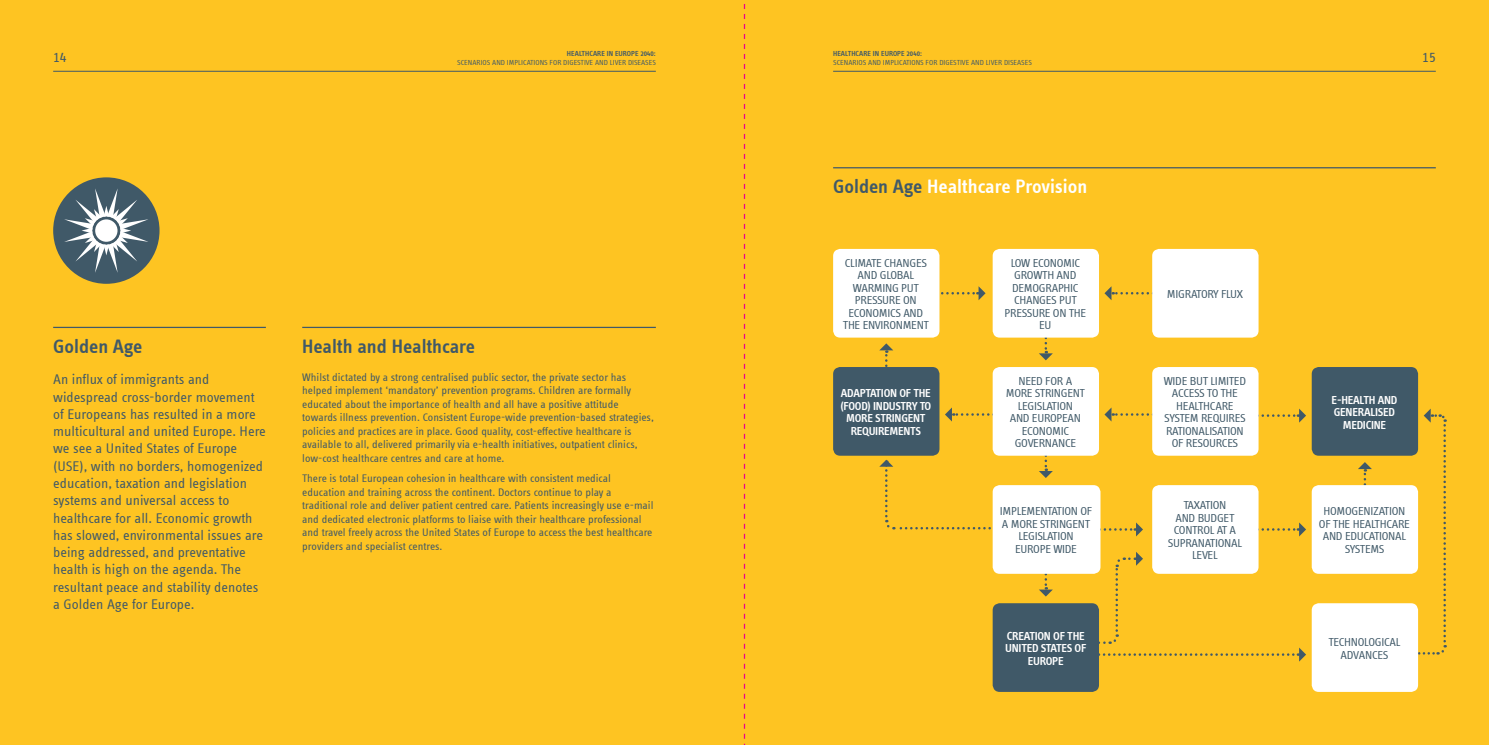
<style>
.page{position:relative;width:1489px;height:745px;background:#fff}
.page>*{position:absolute;margin:0;border:0;box-sizing:border-box;transform-origin:0 0}
.t1{font:600 20px "Info Text Offc Pro";color:#405968}
.t2{font:600 20px "Info Text Offc Pro";color:#fff}
.t3{font:15px "Info Text Offc Pro";color:#405968}
.t4{font:14.38px/17.2px "Info Text Offc Pro";color:#405968}
.t5{font:11.88px/12.5px "Info Text Offc Pro";letter-spacing:-.025em;color:#405968}
.t6{font:600 11.88px/12.5px "Info Text Offc Pro";letter-spacing:-.025em;color:#fff}
.t7{font:11.25px/13.5px "Info Text Offc Pro";color:#405968}
.t8{font:7.5px "Info Text Offc Pro";color:#405968}
.t9{font:600 7.5px "Info Text Offc Pro";color:#405968}
.s1{color:#405968}
</style>
<div class="page">
<div style="left:0;top:0;width:744px;height:744px;background:#fec422"></div>
<div style="left:744px;top:0;width:744px;height:744px;background:#fec422"></div>
<hr style="left:302px;top:326px;width:354px;height:2px;background:#405968">
<hr style="left:53px;top:326px;width:213px;height:2px;background:#405968">
<div style="left:53px;top:177px;width:106px;height:106px;background:#405968;border-radius:50%"></div>
<svg style="left:64px;top:188px;width:85px;height:85px"></svg>
<div style="left:95px;top:219px;width:22px;height:22px;background:#fff;border-radius:50%"></div>
<svg style="left:939px;top:286px;width:46px;height:14px"></svg>
<svg style="left:1038px;top:455px;width:14px;height:22px"></svg>
<svg style="left:1038px;top:573px;width:14px;height:23px"></svg>
<svg style="left:1038px;top:337px;width:14px;height:23px"></svg>
<svg style="left:1358px;top:462px;width:13px;height:23px"></svg>
<svg style="left:879px;top:343px;width:14px;height:24px"></svg>
<svg style="left:1100px;top:522px;width:42px;height:14px"></svg>
<svg style="left:1068px;top:551px;width:237px;height:110px"></svg>
<svg style="left:1258px;top:522px;width:47px;height:14px"></svg>
<svg style="left:1258px;top:408px;width:47px;height:14px"></svg>
<svg style="left:1104px;top:286px;width:48px;height:14px"></svg>
<svg style="left:1104px;top:407px;width:48px;height:14px"></svg>
<svg style="left:1404px;top:408px;width:43px;height:246px"></svg>
<svg style="left:945px;top:407px;width:45px;height:14px"></svg>
<svg style="left:879px;top:459px;width:112px;height:70px"></svg>
<div style="left:1311px;top:603px;width:106px;height:88px;background:#fff;border-radius:7px"></div>
<div style="left:833px;top:249px;width:106px;height:88px;background:#fff;border-radius:7px"></div>
<div style="left:992px;top:249px;width:106px;height:88px;background:#fff;border-radius:7px"></div>
<div style="left:1152px;top:249px;width:106px;height:88px;background:#fff;border-radius:7px"></div>
<div style="left:833px;top:367px;width:106px;height:88px;background:#405968;border-radius:7px"></div>
<div style="left:992px;top:367px;width:106px;height:88px;background:#fff;border-radius:7px"></div>
<div style="left:1152px;top:367px;width:106px;height:88px;background:#fff;border-radius:7px"></div>
<div style="left:1311px;top:367px;width:106px;height:88px;background:#405968;border-radius:7px"></div>
<div style="left:992px;top:485px;width:108px;height:88px;background:#fff;border-radius:7px"></div>
<div style="left:1152px;top:485px;width:106px;height:88px;background:#fff;border-radius:7px"></div>
<div style="left:1311px;top:485px;width:106px;height:88px;background:#fff;border-radius:7px"></div>
<div style="left:992px;top:603px;width:106px;height:88px;background:#405968;border-radius:7px"></div>
<hr style="left:833px;top:167px;width:602px;height:1px;background:#405968">
<svg style="left:743px;top:4px;width:2px;height:740px"></svg>
<hr style="left:833px;top:71px;width:602px;height:1px;background:#405968">
<hr style="left:53px;top:71px;width:603px;height:1px;background:#405968">
<h2 class="t3" style="left:53px;top:48px;width:15px">14</h2>
<p class="t9" style="left:567px;top:49px;width:90px">HEALTHCARE IN EUROPE 2040:</p>
<p class="t8" style="left:457px;top:58px;width:74px">Scenarios and Implicatio</p>
<p class="t8" style="left:539px;top:58px;width:28px">nsfor Digesti</p>
<p class="t8" style="left:586px;top:58px;width:47px">ve and Liver Diseases</p>
<h1 class="t1" style="left:53px;top:334px;width:91px">GOLDEN AGE</h1>
<p class="t4" style="left:53px;top:370px;width:214px">An influx of immigrants and widespread cross-border movement of Europeans has resulted in a more multicultural and united Europe. Here we see a United States of Europe (USE), with no borders, homogenized education, taxation and legislation systems and universal access to healthcare for all. Economic growth has slowed, environmental issues are being addressed, and preventative health is high on the agenda. The resultant peace and stability denotes a Golden Age for Europe.</p>
<h1 class="t1" style="left:302px;top:334px;width:174px">HEALTH AND HEALTHCARE</h1>
<p class="t7" style="left:302px;top:369px;width:353px">Whilst dictated by a strong centralised public sector, the private sector has helped implement ‘mandatory’ prevention programs. Children are formally educated about the importance of health and all have a positive attitude towards illness prevention. Consistent Europe-wide prevention-based strategies, policies and practices are in place. Good quality, cost-effective healthcare is available to all, delivered primarily via e-health initiatives, outpatient clinics, low-cost healthcare centres and care at home.</p>
<p class="t7" style="left:302px;top:471px;width:353px">There is total European cohesion in healthcare with consistent medical education and training across the continent. Doctors continue to play a traditional role and deliver patient centred care. Patients increasingly use e-mail and dedicated electronic platforms to liaise with their healthcare professional and travel freely across the United States of Europe to access the best healthcare providers and specialist centres.</p>
<p class="t9" style="left:833px;top:49px;width:90px">HEALTHCARE IN EUROPE 2040:</p>
<p class="t8" style="left:833px;top:58px;width:200px">Scenarios and I mplications for Digestive and Liver Diseases</p>
<h1 class="t2" style="left:833px;top:174px;width:256px"><span class="s1">GOLDEN AGE</span> HEALTHCARE PROVISION</h1>
<p class="t5" style="left:844px;top:256px;width:16px">Climate</p>
<p class="t5" style="left:884px;top:256px;width:32px">changes</p>
<p class="t5" style="left:857px;top:268px;width:58px">and global</p>
<p class="t5" style="left:852px;top:281px;width:56px">warmingput</p>
<p class="t5" style="left:854px;top:293px;width:18px">pressu</p>
<p class="t5" style="left:889px;top:293px;width:29px">re on</p>
<p class="t5" style="left:848px;top:306px;width:76px">economics and</p>
<p class="t5" style="left:842px;top:318px;width:85px">the environment</p>
<p class="t6" style="left:840px;top:386px;width:80px">ADAPTATION OF THE (FOOD</p>
<p class="t6" style="left:867px;top:399px;width:59px">) INDUSTRY TO</p>
<p class="t6" style="left:846px;top:411px;width:56px">MORE STRINGENT</p>
<p class="t6" style="left:850px;top:424px;width:54px">REQUIREMENTS</p>
<p class="t5" style="left:1010px;top:256px;width:8px">Low</p>
<p class="t5" style="left:1014px;top:256px;width:67px;text-indent:18px">economic growth</p>
<p class="t5" style="left:1056px;top:268px;width:21px">and</p>
<p class="t5" style="left:1012px;top:281px;width:14px">demog</p>
<p class="t5" style="left:1045px;top:281px;width:13px">raphi</p>
<p class="t5" style="left:1072px;top:281px;width:7px">c</p>
<p class="t5" style="left:1004px;top:293px;width:61px;text-indent:9px">changes put pressu</p>
<p class="t5" style="left:1038px;top:306px;width:37px">re on the<br>EU</p>
<p class="t5" style="left:1018px;top:374px;width:54px">Need for a</p>
<p class="t5" style="left:1005px;top:386px;width:79px">more stringent</p>
<p class="t5" style="left:1017px;top:399px;width:11px">legis</p>
<p class="t5" style="left:1009px;top:399px;width:65px;text-indent:32px">latio n and Eu ropea</p>
<p class="t5" style="left:1073px;top:411px;width:9px">n</p>
<p class="t5" style="left:1014px;top:424px;width:61px;text-align:center">economic governance</p>
<p class="t5" style="left:999px;top:504px;width:54px">Implementatio</p>
<p class="t5" style="left:1070px;top:504px;width:16px">n of</p>
<p class="t5" style="left:1001px;top:517px;width:87px">amore stringent</p>
<p class="t5" style="left:1018px;top:529px;width:11px">legis</p>
<p class="t5" style="left:1015px;top:529px;width:62px;text-align:right">latio n<br>Europe wide</p>
<p class="t6" style="left:1005px;top:629px;width:76px;text-align:center">CREATION OF THE<br>UNITED STATES OF<br>EUROPE</p>
<p class="t5" style="left:1166px;top:287px;width:77px">mig rato ry flux</p>
<p class="t5" style="left:1163px;top:374px;width:33px">Wide but</p>
<p class="t5" style="left:1210px;top:374px;width:11px">limite</p>
<p class="t5" style="left:1239px;top:374px;width:8px">d</p>
<p class="t5" style="left:1171px;top:386px;width:56px">access to the</p>
<p class="t5" style="left:1176px;top:399px;width:57px">healthcare</p>
<p class="t5" style="left:1164px;top:411px;width:17px">system</p>
<p class="t5" style="left:1165px;top:411px;width:75px;text-indent:35px">requi res rationalisatio</p>
<p class="t5" style="left:1236px;top:424px;width:9px">n</p>
<p class="t5" style="left:1171px;top:436px;width:27px">of resou</p>
<p class="t5" style="left:1215px;top:436px;width:18px">rces</p>
<p class="t5" style="left:1183px;top:498px;width:45px">Taxatio n</p>
<p class="t5" style="left:1175px;top:510px;width:49px">and budget</p>
<p class="t5" style="left:1173px;top:523px;width:63px">control at a</p>
<p class="t5" style="left:1167px;top:536px;width:76px">supranational</p>
<p class="t5" style="left:1192px;top:548px;width:27px">level</p>
<h2 class="t3" style="left:1422px;top:48px;width:15px">15</h2>
<p class="t6" style="left:1331px;top:393px;width:60px">E-HEALTH AND<br>GENE</p>
<p class="t6" style="left:1342px;top:405px;width:42px;text-indent:15px">RALISED<br>MEDICINE</p>
<p class="t5" style="left:1323px;top:504px;width:15px">Homoge</p>
<p class="t5" style="left:1363px;top:504px;width:43px">nization</p>
<p class="t5" style="left:1318px;top:517px;width:91px">of the healthcare</p>
<p class="t5" style="left:1322px;top:529px;width:85px">and educational</p>
<p class="t5" style="left:1344px;top:542px;width:17px">systems</p>
<p class="t5" style="left:1328px;top:635px;width:74px;text-align:center">Technological advances</p>
</div>
